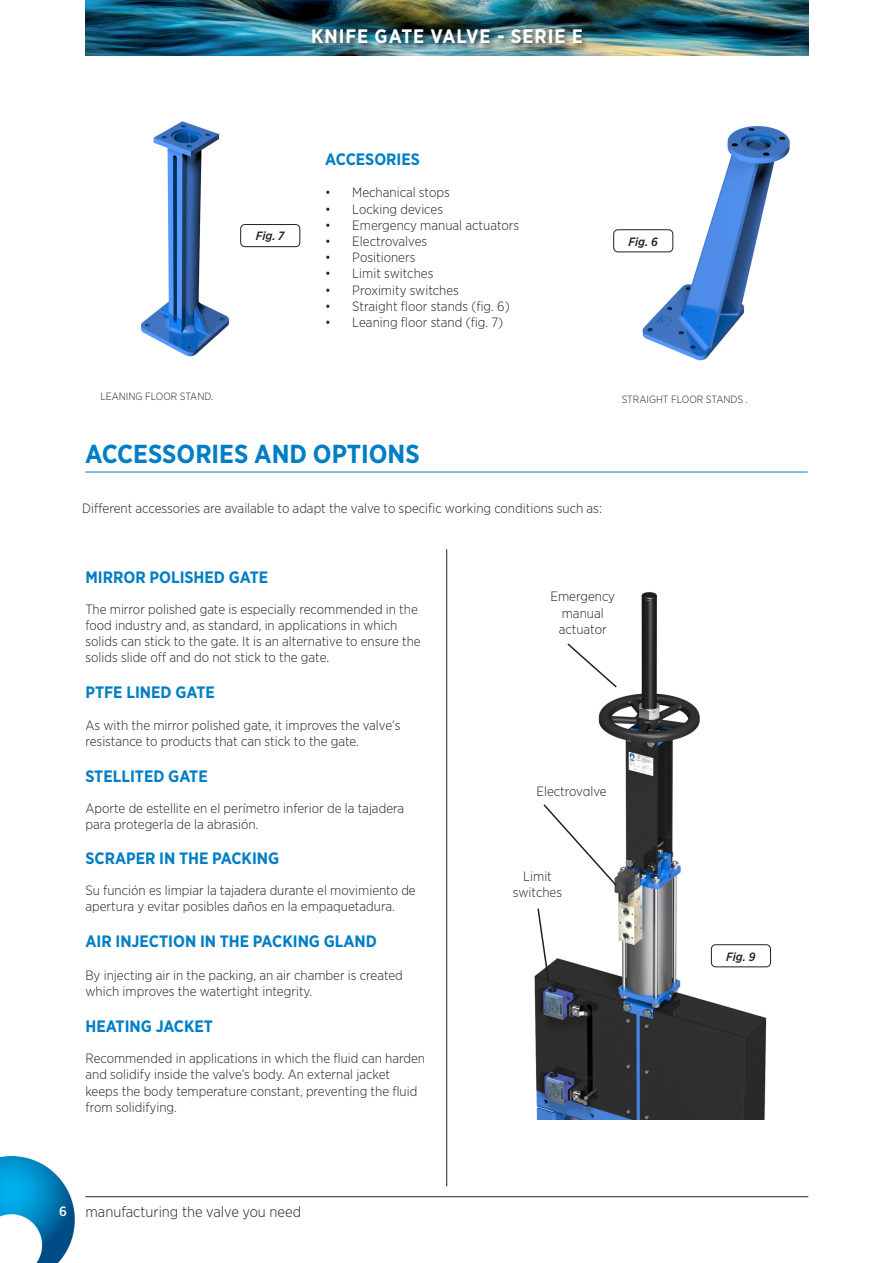
<style>
.page{position:relative;width:893px;height:1263px;background:#fff}
.page>*{position:absolute;margin:0;border:0;box-sizing:border-box;transform-origin:0 0}
.t1{font:700 25.95px "Gotham Narrow";color:#007ec5}
.t2{font:700 19.5px "Gotham Narrow";letter-spacing:.05em;color:#fff}
.t3{font:700 16.5px "Gotham Narrow";color:#007ec5}
.t4{font:300 15px "Gotham Narrow";color:#231f20}
.t5{font:300 13.5px/16.2px "Gotham Narrow";color:#231f20}
.t6{font:italic 500 12px "Gotham Narrow";color:#231f20}
.t7{font:300 10.5px "Gotham Narrow";color:#231f20}
.s1{font-weight:500;font-size:13.5px;color:#fff}
</style>
<div class="page">
<img style="left:85px;top:0;width:723px;height:56px">
<img style="left:0;top:1156px;width:75px;height:107px">
<hr style="left:85px;top:1196px;width:723px;height:1px;background:#231f20">
<div style="left:311px;top:27px;width:278px;height:23px;background:#231f20;opacity:.75"></div>
<hr style="left:446px;top:549px;width:1px;height:637px;background:#231f20">
<hr style="left:85px;top:472px;width:722px;height:1px;background:#007ec5">
<img style="left:624px;top:126px;width:166px;height:235px">
<div style="left:613px;top:230px;width:60px;height:22px;border:1px solid #231f20;border-radius:4px"></div>
<img style="left:141px;top:121px;width:119px;height:236px">
<div style="left:240px;top:224px;width:60px;height:23px;border:1px solid #231f20;border-radius:4px"></div>
<img style="left:534px;top:592px;width:238px;height:527px">
<svg style="left:566px;top:642px;width:52px;height:47px"></svg>
<svg style="left:536px;top:907px;width:14px;height:78px"></svg>
<svg style="left:542px;top:803px;width:76px;height:84px"></svg>
<div style="left:711px;top:944px;width:60px;height:23px;border:1px solid #231f20;border-radius:4px"></div>
<h2 class="t2" style="left:311px;top:23px;width:273px">KNIFE GATE VALVE - SERIE E</h2>
<p class="t6" style="left:256px;top:229px;width:30px">Fig. 7</p>
<p class="t3" style="left:325px;top:149px;width:96px">ACCESORIES</p>
<p class="t5" style="left:325px;top:184px;width:126px">• Mechanical stops</p>
<p class="t5" style="left:325px;top:200px;width:119px">• Locking devices</p>
<p class="t5" style="left:325px;top:217px;width:195px">• Emergency manual actuators</p>
<p class="t5" style="left:325px;top:233px;width:103px">• Electrovalves</p>
<p class="t5" style="left:325px;top:249px;width:92px">• Positioners</p>
<p class="t5" style="left:325px;top:265px;width:110px">• Limit switches</p>
<p class="t5" style="left:325px;top:281px;width:135px">• Proximity switches</p>
<p class="t5" style="left:325px;top:298px;width:186px">• Straight floor stands (fig. 6)</p>
<p class="t5" style="left:325px;top:314px;width:179px">• Leaning floor stand (fig. 7)</p>
<p class="t6" style="left:628px;top:234px;width:31px">Fig. 6</p>
<p class="t7" style="left:100px;top:390px;width:114px">LEANING FLOOR STAND.</p>
<p class="t1" style="left:85px;top:437px;width:336px">ACCESSORIES AND OPTIONS</p>
<p class="t5" style="left:82px;top:500px;width:521px">Different accessories are available to adapt the valve to specific working conditions such as:</p>
<p class="t7" style="left:622px;top:392px;width:128px">STRAIGHT FLOOR STANDS .</p>
<p class="t3" style="left:85px;top:566px;width:184px">MIRROR POLISHED GATE</p>
<p class="t5" style="left:85px;top:601px;width:337px">The mirror polished gate is especially recommended in the food industry and, as standard, in applications in which solids can stick to the gate. It is an alternative to ensure the solids slide off and do not stick to the gate.</p>
<p class="t3" style="left:85px;top:682px;width:131px">PTFE LINED GATE</p>
<p class="t5" style="left:85px;top:716px;width:316px">As with the mirror polished gate, it improves the valve’s resistance to products that can stick to the gate.</p>
<p class="t3" style="left:85px;top:765px;width:124px">STELLITED GATE</p>
<p class="t5" style="left:85px;top:800px;width:320px">Aporte de estellite en el perímetro inferior de la tajadera para protegerla de la abrasión.</p>
<p class="t3" style="left:85px;top:848px;width:195px">SCRAPER IN THE PACKING</p>
<p class="t5" style="left:85px;top:882px;width:332px">Su función es limpiar la tajadera durante el movimiento de apertura y evitar posibles daños en la empaquetadura.</p>
<p class="t3" style="left:85px;top:931px;width:293px">AIR INJECTION IN THE PACKING GLAND</p>
<p class="t5" style="left:85px;top:967px;width:319px">By injecting air in the packing, an air chamber is created which improves the watertight integrity.</p>
<p class="t3" style="left:85px;top:1016px;width:129px">HEATING JACKET</p>
<p class="t5" style="left:85px;top:1050px;width:341px">Recommended in applications in which the fluid can harden and solidify inside the valve’s body. An external jacket keeps the body temperature constant, preventing the fluid from solidifying.</p>
<p class="t4" style="left:59px;top:1203px;width:244px"><span class="s1">6</span> manufacturing the valve you need</p>
<p class="t5" style="left:550px;top:588px;width:66px">Emergency</p>
<p class="t5" style="left:562px;top:604px;width:43px">manual</p>
<p class="t5" style="left:559px;top:621px;width:50px">actuator</p>
<p class="t5" style="left:536px;top:782px;width:72px">Electrovalve</p>
<p class="t5" style="left:523px;top:867px;width:30px">Limit</p>
<p class="t5" style="left:513px;top:883px;width:51px">switches</p>
<p class="t6" style="left:726px;top:949px;width:31px">Fig. 9</p>
</div>
